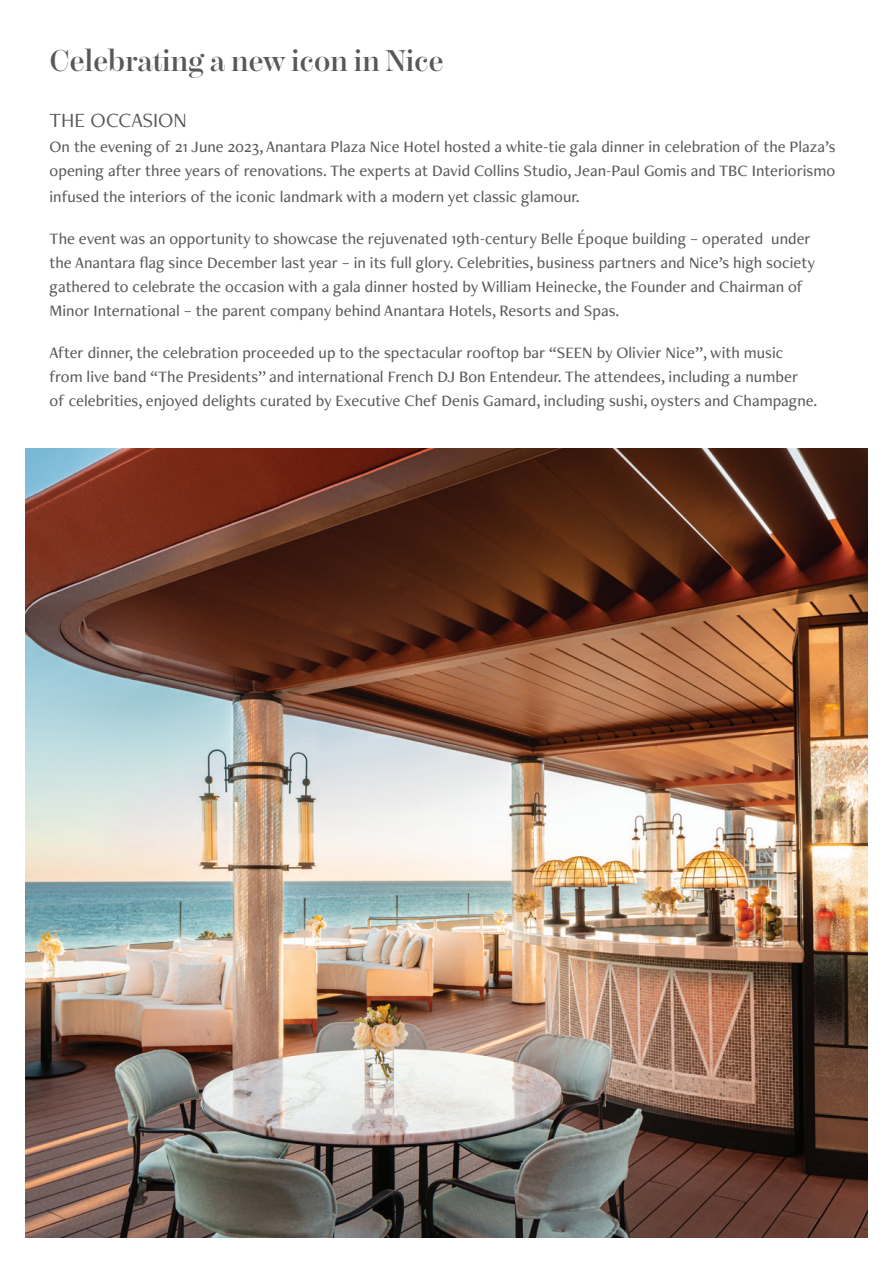
<style>
.page{position:relative;width:893px;height:1263px;background:#fff}
.page>*{position:absolute;margin:0;border:0;box-sizing:border-box;transform-origin:0 0}
.t1{font:600 30px "Chamberi Display";color:#57585a}
.t2{font:21px "Freight Neo Pro";color:#57585a}
.t3{font:500 16.5px/24px "Freight Neo Pro";color:#5a595b}
</style>
<div class="page">
<img style="left:26px;top:449px;width:841px;height:788px">
<h1 class="t1" style="left:50px;top:39px;width:395px">Celebrating a new icon in Nice</h1>
<p class="t2" style="left:50px;top:105px;width:139px">THE OCCASION</p>
<p class="t3" style="left:50px;top:134px;width:787px">On the evening of 21 June 2023, Anantara Plaza Nice Hotel hosted a white-tie gala dinner in celebration of the Plaza’s opening after three years of renovations. The experts at David Collins Studio, Jean-Paul Gomis and TBC Interiorismo</p>
<p class="t3" style="left:50px;top:184px;width:532px">infused the interiors of the iconic landmark with a modern yet classic glamour.</p>
<p class="t3" style="left:50px;top:226px;width:767px">The event was an opportunity to showcase the rejuvenated 19th-century Belle Époque building – operated under the Anantara flag since December last year – in its full glory. Celebrities, business partners and Nice’s high society gathered to celebrate the occasion with a gala dinner hosted by William Heinecke, the Founder and Chairman of Minor International – the parent company behind Anantara Hotels, Resorts and Spas.</p>
<p class="t3" style="left:50px;top:340px;width:769px">After dinner, the celebration proceeded up to the spectacular rooftop bar “SEEN by Olivier Nice’’, with music from live band “The Presidents’’ and international French DJ Bon Entendeur. The attendees, including a number<br>of celebrities, enjoyed delights curated by Executive Chef Denis Gamard, including sushi, oysters and Champagne.</p>
</div>
